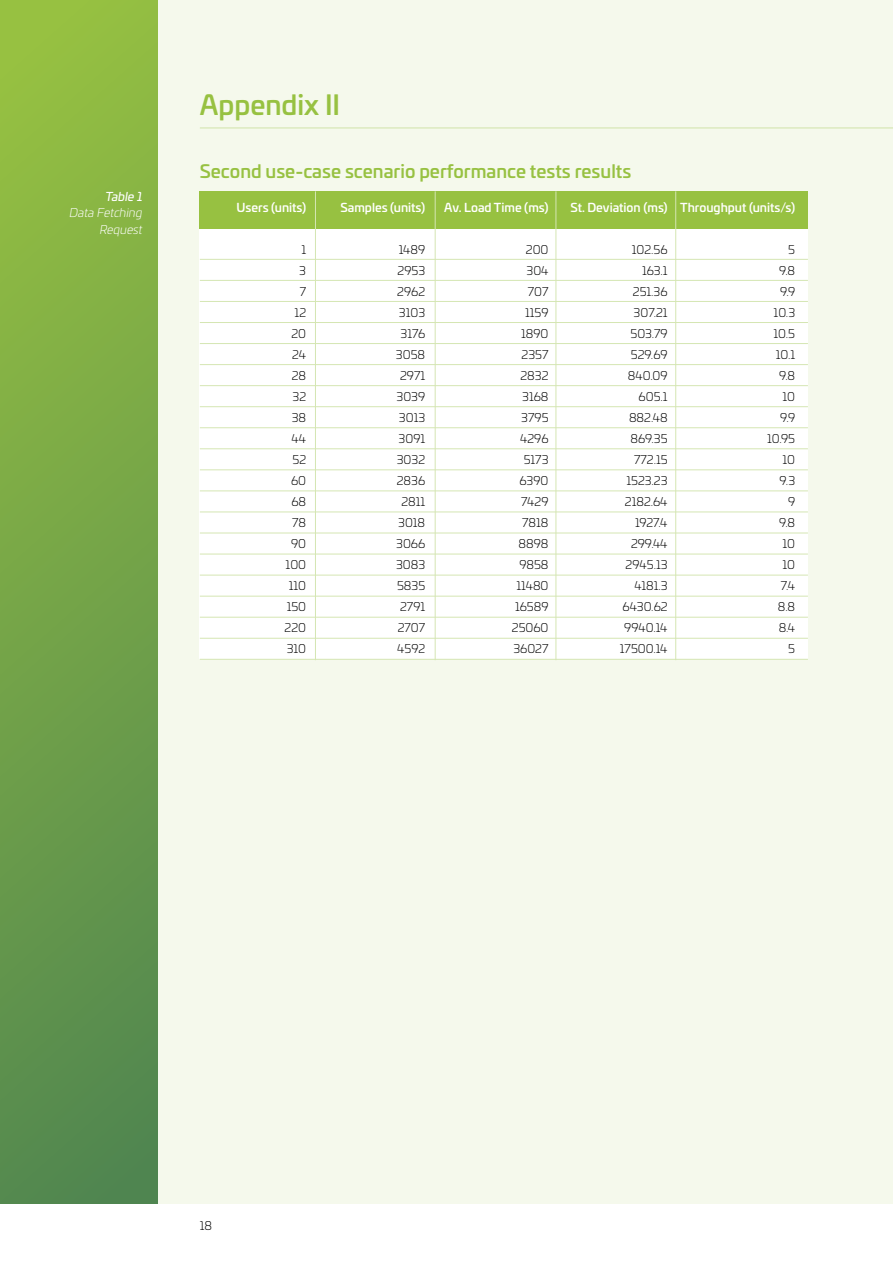
<style>
.page{position:relative;width:893px;height:1263px;background:#fff}
.page>*{position:absolute;margin:0;border:0;box-sizing:border-box;transform-origin:0 0}
.t1{font:500 27px "Univia Pro";color:#97c141}
.t2{font:500 18px "Univia Pro";color:#97c141}
.t3{font:300 12px "Univia Pro";color:#000}
.t4{font:500 12px "Univia Pro";color:#fff}
.t5{font:italic 300 12px/16.5px "Univia Pro";color:#fff;text-align:right}
.t6{font:italic 12px "Univia Pro";color:#fff}
</style>
<div class="page">
<div style="left:0;top:0;width:893px;height:1203px;background:#f5f9ec"></div>
<div style="left:0;top:0;width:157px;height:1203px;background:linear-gradient(to bottom,#97c141,#508650)"></div>
<div style="left:200px;top:191px;width:608px;height:468px;background:#fff"></div>
<div style="left:200px;top:191px;width:608px;height:38px;background:#97c141"></div>
<hr style="left:200px;top:128px;width:693px;height:1px;background:#97c141">
<hr style="left:315px;top:191px;width:1px;height:469px;background:#d5e6b3">
<hr style="left:435px;top:191px;width:1px;height:469px;background:#d5e6b3">
<hr style="left:675px;top:191px;width:1px;height:469px;background:#d5e6b3">
<hr style="left:556px;top:191px;width:1px;height:469px;background:#d5e6b3">
<hr style="left:200px;top:259px;width:608px;height:1px;background:#d5e6b3">
<hr style="left:200px;top:280px;width:608px;height:1px;background:#d5e6b3">
<hr style="left:200px;top:301px;width:608px;height:1px;background:#d5e6b3">
<hr style="left:200px;top:322px;width:608px;height:1px;background:#d5e6b3">
<hr style="left:200px;top:343px;width:608px;height:1px;background:#d5e6b3">
<hr style="left:200px;top:364px;width:608px;height:1px;background:#d5e6b3">
<hr style="left:200px;top:385px;width:608px;height:1px;background:#d5e6b3">
<hr style="left:200px;top:406px;width:608px;height:1px;background:#d5e6b3">
<hr style="left:200px;top:427px;width:608px;height:1px;background:#d5e6b3">
<hr style="left:200px;top:448px;width:608px;height:1px;background:#d5e6b3">
<hr style="left:200px;top:469px;width:608px;height:1px;background:#d5e6b3">
<hr style="left:200px;top:490px;width:608px;height:1px;background:#d5e6b3">
<hr style="left:200px;top:512px;width:608px;height:1px;background:#d5e6b3">
<hr style="left:200px;top:533px;width:608px;height:1px;background:#d5e6b3">
<hr style="left:200px;top:554px;width:608px;height:1px;background:#d5e6b3">
<hr style="left:200px;top:575px;width:608px;height:1px;background:#d5e6b3">
<hr style="left:200px;top:596px;width:608px;height:1px;background:#d5e6b3">
<hr style="left:200px;top:617px;width:608px;height:1px;background:#d5e6b3">
<hr style="left:200px;top:638px;width:608px;height:1px;background:#d5e6b3">
<hr style="left:200px;top:659px;width:608px;height:1px;background:#d5e6b3">
<p class="t6" style="left:106px;top:188px;width:38px">Table 1</p>
<p class="t5" style="left:70px;top:204px;width:74px">Data Fetching<br>Request</p>
<h1 class="t1" style="left:200px;top:84px;width:142px">Appendix II</h1>
<h2 class="t2" style="left:200px;top:157px;width:433px">Second use-case scenario performance tests results</h2>
<p class="t4" style="left:236px;top:198px;width:71px">Users (units)</p>
<p class="t4" style="left:340px;top:198px;width:86px">Samples (units)</p>
<p class="t4" style="left:444px;top:198px;width:106px">Av. Load Time (ms)</p>
<p class="t4" style="left:570px;top:198px;width:226px">St. Deviation (ms) Throughput (units/s)</p>
<p class="t3" style="left:301px;top:241px;width:6px">1</p>
<p class="t3" style="left:399px;top:241px;width:28px">1489</p>
<p class="t3" style="left:526px;top:241px;width:24px">200</p>
<p class="t3" style="left:632px;top:241px;width:37px">102.56</p>
<p class="t3" style="left:788px;top:241px;width:8px">5</p>
<p class="t3" style="left:299px;top:262px;width:8px">3</p>
<p class="t3" style="left:398px;top:262px;width:29px">2953</p>
<p class="t3" style="left:526px;top:262px;width:24px">304</p>
<p class="t3" style="left:642px;top:262px;width:27px">163.1</p>
<p class="t3" style="left:779px;top:262px;width:18px">9.8</p>
<p class="t3" style="left:300px;top:283px;width:8px">7</p>
<p class="t3" style="left:397px;top:283px;width:29px">2962</p>
<p class="t3" style="left:528px;top:283px;width:22px">707</p>
<p class="t3" style="left:633px;top:283px;width:36px">251.36</p>
<p class="t3" style="left:780px;top:283px;width:17px">9.9</p>
<p class="t3" style="left:295px;top:304px;width:13px">12</p>
<p class="t3" style="left:399px;top:304px;width:28px">3103</p>
<p class="t3" style="left:525px;top:304px;width:25px">1159</p>
<p class="t3" style="left:634px;top:304px;width:36px">307.21</p>
<p class="t3" style="left:774px;top:304px;width:23px">10.3</p>
<p class="t3" style="left:291px;top:325px;width:16px">20</p>
<p class="t3" style="left:401px;top:325px;width:26px">3176</p>
<p class="t3" style="left:521px;top:325px;width:29px">1890</p>
<p class="t3" style="left:630px;top:325px;width:39px">503.79</p>
<p class="t3" style="left:774px;top:325px;width:23px">10.5</p>
<p class="t3" style="left:292px;top:346px;width:16px">24</p>
<p class="t3" style="left:396px;top:346px;width:31px">3058</p>
<p class="t3" style="left:522px;top:346px;width:28px">2357</p>
<p class="t3" style="left:631px;top:346px;width:38px">529.69</p>
<p class="t3" style="left:776px;top:346px;width:21px">10.1</p>
<p class="t3" style="left:292px;top:367px;width:16px">28</p>
<p class="t3" style="left:400px;top:367px;width:27px">2971</p>
<p class="t3" style="left:520px;top:367px;width:30px">2832</p>
<p class="t3" style="left:628px;top:367px;width:41px">840.09</p>
<p class="t3" style="left:779px;top:367px;width:18px">9.8</p>
<p class="t3" style="left:292px;top:388px;width:15px">32</p>
<p class="t3" style="left:396px;top:388px;width:30px">3039</p>
<p class="t3" style="left:522px;top:388px;width:28px">3168</p>
<p class="t3" style="left:639px;top:388px;width:31px">605.1</p>
<p class="t3" style="left:783px;top:388px;width:14px">10</p>
<p class="t3" style="left:292px;top:409px;width:16px">38</p>
<p class="t3" style="left:399px;top:409px;width:28px">3013</p>
<p class="t3" style="left:521px;top:409px;width:29px">3795</p>
<p class="t3" style="left:629px;top:409px;width:40px">882.48</p>
<p class="t3" style="left:780px;top:409px;width:17px">9.9</p>
<p class="t3" style="left:292px;top:430px;width:16px">44</p>
<p class="t3" style="left:399px;top:430px;width:28px">3091</p>
<p class="t3" style="left:520px;top:430px;width:30px">4296</p>
<p class="t3" style="left:630px;top:430px;width:39px">869.35</p>
<p class="t3" style="left:767px;top:430px;width:29px">10.95</p>
<p class="t3" style="left:292px;top:451px;width:15px">52</p>
<p class="t3" style="left:397px;top:451px;width:30px">3032</p>
<p class="t3" style="left:524px;top:451px;width:26px">5173</p>
<p class="t3" style="left:634px;top:451px;width:35px">772.15</p>
<p class="t3" style="left:783px;top:451px;width:14px">10</p>
<p class="t3" style="left:291px;top:472px;width:17px">60</p>
<p class="t3" style="left:397px;top:472px;width:30px">2836</p>
<p class="t3" style="left:519px;top:472px;width:31px">6390</p>
<p class="t3" style="left:626px;top:472px;width:43px">1523.23</p>
<p class="t3" style="left:780px;top:472px;width:17px">9.3</p>
<p class="t3" style="left:291px;top:493px;width:16px">68</p>
<p class="t3" style="left:401px;top:493px;width:25px">2811</p>
<p class="t3" style="left:521px;top:493px;width:29px">7429</p>
<p class="t3" style="left:625px;top:493px;width:44px">2182.64</p>
<p class="t3" style="left:788px;top:493px;width:9px">9</p>
<p class="t3" style="left:292px;top:514px;width:16px">78</p>
<p class="t3" style="left:398px;top:514px;width:29px">3018</p>
<p class="t3" style="left:522px;top:514px;width:28px">7818</p>
<p class="t3" style="left:635px;top:514px;width:34px">1927.4</p>
<p class="t3" style="left:779px;top:514px;width:18px">9.8</p>
<p class="t3" style="left:291px;top:535px;width:17px">90</p>
<p class="t3" style="left:396px;top:535px;width:31px">3066</p>
<p class="t3" style="left:519px;top:535px;width:31px">8898</p>
<p class="t3" style="left:631px;top:535px;width:38px">299.44</p>
<p class="t3" style="left:783px;top:535px;width:14px">10</p>
<p class="t3" style="left:286px;top:556px;width:22px">100</p>
<p class="t3" style="left:396px;top:556px;width:31px">3083</p>
<p class="t3" style="left:519px;top:556px;width:31px">9858</p>
<p class="t3" style="left:626px;top:556px;width:44px">2945.13</p>
<p class="t3" style="left:783px;top:556px;width:14px">10</p>
<p class="t3" style="left:289px;top:577px;width:19px">110</p>
<p class="t3" style="left:397px;top:577px;width:30px">5835</p>
<p class="t3" style="left:517px;top:577px;width:33px">11480</p>
<p class="t3" style="left:634px;top:577px;width:35px">4181.3</p>
<p class="t3" style="left:781px;top:577px;width:16px">7.4</p>
<p class="t3" style="left:287px;top:598px;width:21px">150</p>
<p class="t3" style="left:400px;top:598px;width:27px">2791</p>
<p class="t3" style="left:515px;top:598px;width:35px">16589</p>
<p class="t3" style="left:623px;top:598px;width:47px">6430.62</p>
<p class="t3" style="left:778px;top:598px;width:19px">8.8</p>
<p class="t3" style="left:285px;top:619px;width:23px">220</p>
<p class="t3" style="left:398px;top:619px;width:29px">2707</p>
<p class="t3" style="left:512px;top:619px;width:38px">25060</p>
<p class="t3" style="left:624px;top:619px;width:45px">9940.14</p>
<p class="t3" style="left:779px;top:619px;width:18px">8.4</p>
<p class="t3" style="left:287px;top:640px;width:21px">310</p>
<p class="t3" style="left:397px;top:640px;width:29px">4592</p>
<p class="t3" style="left:513px;top:640px;width:37px">36027</p>
<p class="t3" style="left:620px;top:640px;width:49px">17500.14</p>
<p class="t3" style="left:788px;top:640px;width:8px">5</p>
<p class="t3" style="left:200px;top:1217px;width:14px">18</p>
</div>
